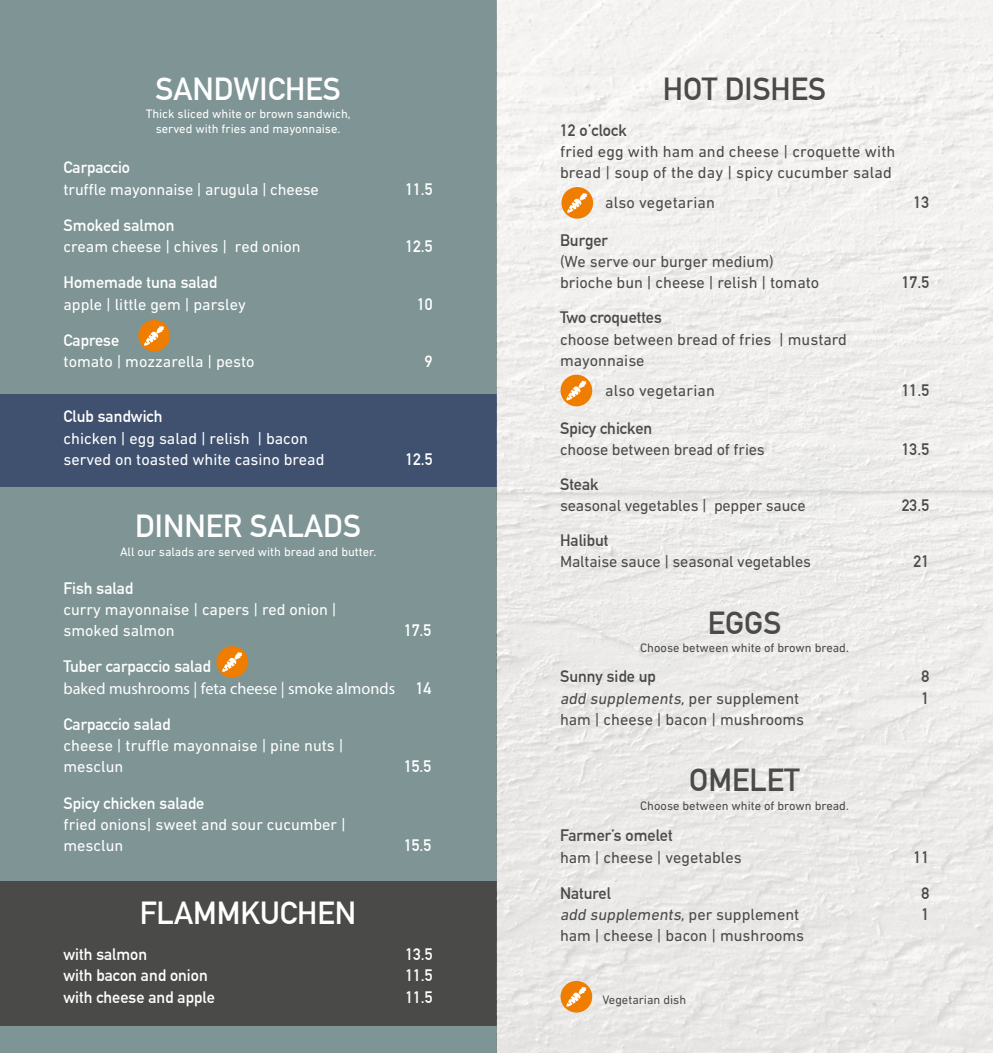
<style>
.page{position:relative;width:993px;height:1053px;background:#fff}
.page>*{position:absolute;margin:0;border:0;box-sizing:border-box;transform-origin:0 0}
.t1{font:700 31.25px "DIN Alternate";color:#fff}
.t2{font:700 31.25px "DIN Alternate";color:#4a4a49}
.t3{font:16.25px/21.2px "DIN Next LT Pro";color:#4a4a49}
.t4{font:16.25px/21.2px "DIN Next LT Pro";color:#fff}
.t5{font:700 16.25px "DIN Alternate";color:#fff}
.t6{font:700 16.25px "DIN Alternate";color:#4a4a49}
.t7{font:italic 16.25px "DIN Next LT Pro";color:#4a4a49}
.t8{font:16.25px "Myriad Pro";color:#fff}
.t9{font:12.5px/15px "DIN Next LT Pro";color:#fff;text-align:center}
.t10{font:12.5px "DIN Next LT Pro";color:#4a4a49}
.s1{font-style:normal}
</style>
<div class="page">
<div style="left:0;top:0;width:496px;height:1052px;background:#7e9495"></div>
<div style="left:0;top:881px;width:496px;height:144px;background:#4a4a49"></div>
<div style="left:0;top:394px;width:496px;height:92px;background:#3f516f"></div>
<img style="left:496px;top:0;width:496px;height:1052px">
<div style="left:216px;top:646px;width:32px;height:31px;background:#ef7d00;border-radius:50%"></div>
<svg style="left:222px;top:652px;width:20px;height:20px"></svg>
<svg style="left:560px;top:980px;width:32px;height:32px"></svg>
<svg style="left:565px;top:986px;width:21px;height:22px"></svg>
<div style="left:138px;top:320px;width:32px;height:31px;background:#ef7d00;border-radius:50%"></div>
<svg style="left:144px;top:326px;width:20px;height:20px"></svg>
<div style="left:561px;top:187px;width:32px;height:32px;background:#ef7d00;border-radius:50%"></div>
<svg style="left:567px;top:193px;width:20px;height:20px"></svg>
<svg style="left:560px;top:374px;width:32px;height:32px"></svg>
<svg style="left:565px;top:380px;width:21px;height:22px"></svg>
<h1 class="t1" style="left:155px;top:65px;width:187px">SANDWICHES</h1>
<p class="t9" style="left:146px;top:106px;width:206px">Thick sliced white or brown sandwich, served with fries and mayonnaise.</p>
<p class="t5" style="left:63px;top:155px;width:68px">Carpaccio</p>
<p class="t4" style="left:63px;top:178px;width:257px">truffle mayonnaise | arugula | cheese</p>
<p class="t5" style="left:405px;top:176px;width:29px">11.5</p>
<p class="t5" style="left:63px;top:213px;width:112px">Smoked salmon</p>
<p class="t4" style="left:63px;top:236px;width:239px">cream cheese | chives | red onion</p>
<p class="t5" style="left:405px;top:234px;width:29px">12.5</p>
<p class="t5" style="left:63px;top:270px;width:155px">Homemade tuna salad</p>
<p class="t4" style="left:63px;top:293px;width:184px">apple | little gem | parsley</p>
<p class="t5" style="left:417px;top:291px;width:17px">10</p>
<p class="t5" style="left:63px;top:328px;width:57px">Caprese</p>
<p class="t4" style="left:63px;top:351px;width:192px">tomato | mozzarella | pesto</p>
<p class="t5" style="left:424px;top:349px;width:9px">9</p>
<p class="t5" style="left:63px;top:404px;width:100px">Club sandwich</p>
<p class="t4" style="left:63px;top:427px;width:262px">chicken | egg salad | relish | bacon served on toasted white casino bread</p>
<h1 class="t1" style="left:135px;top:502px;width:227px">DINNER SALADS</h1>
<p class="t9" style="left:120px;top:544px;width:258px">All our salads are served with bread and butter.</p>
<p class="t5" style="left:63px;top:575px;width:71px">Fish salad</p>
<p class="t4" style="left:63px;top:598px;width:274px">curry mayonnaise | capers | red onion | smoked salmon</p>
<p class="t5" style="left:405px;top:446px;width:29px">12.5</p>
<p class="t5" style="left:404px;top:618px;width:29px">17.5</p>
<p class="t5" style="left:63px;top:654px;width:149px">Tuber carpaccio salad</p>
<p class="t8" style="left:63px;top:678px;width:333px">baked mushrooms | feta cheese | smoke almonds</p>
<p class="t5" style="left:415px;top:675px;width:17px">14</p>
<p class="t5" style="left:63px;top:711px;width:109px">Carpaccio salad</p>
<p class="t4" style="left:63px;top:734px;width:281px">cheese | truffle mayonnaise | pine nuts | mesclun</p>
<p class="t5" style="left:404px;top:754px;width:29px">15.5</p>
<p class="t5" style="left:63px;top:790px;width:142px">Spicy chicken salade</p>
<p class="t4" style="left:63px;top:813px;width:284px">fried onions| sweet and sour cucumber | mesclun</p>
<p class="t5" style="left:404px;top:833px;width:29px">15.5</p>
<h1 class="t1" style="left:140px;top:888px;width:218px">FLAMMKUCHEN</h1>
<p class="t5" style="left:63px;top:941px;width:85px">with salmon</p>
<p class="t5" style="left:405px;top:941px;width:29px">13.5</p>
<p class="t5" style="left:63px;top:963px;width:146px">with bacon and onion</p>
<p class="t5" style="left:405px;top:963px;width:29px">11.5</p>
<p class="t5" style="left:63px;top:984px;width:153px">with cheese and apple</p>
<p class="t5" style="left:405px;top:984px;width:29px">11.5</p>
<h1 class="t2" style="left:662px;top:65px;width:165px">HOT DISHES</h1>
<p class="t6" style="left:560px;top:118px;width:68px">12 o’clock</p>
<p class="t3" style="left:560px;top:141px;width:337px">fried egg with ham and cheese | croquette with bread | soup of the day | spicy cucumber salad</p>
<p class="t3" style="left:605px;top:192px;width:111px">also vegetarian</p>
<p class="t6" style="left:913px;top:190px;width:17px">13</p>
<p class="t6" style="left:560px;top:228px;width:49px">Burger</p>
<p class="t3" style="left:560px;top:251px;width:261px">(We serve our burger medium) brioche bun | cheese | relish | tomato</p>
<p class="t6" style="left:901px;top:270px;width:29px">17.5</p>
<p class="t6" style="left:560px;top:305px;width:103px">Two croquettes</p>
<p class="t3" style="left:560px;top:328px;width:288px">choose between bread of fries | mustard mayonnaise</p>
<p class="t3" style="left:605px;top:379px;width:111px">also vegetarian</p>
<p class="t6" style="left:901px;top:378px;width:29px">11.5</p>
<p class="t6" style="left:560px;top:415px;width:94px">Spicy chicken</p>
<p class="t3" style="left:560px;top:438px;width:206px">choose between bread of fries</p>
<p class="t6" style="left:901px;top:436px;width:29px">13.5</p>
<p class="t6" style="left:560px;top:471px;width:40px">Steak</p>
<p class="t3" style="left:560px;top:494px;width:247px">seasonal vegetables | pepper sauce</p>
<p class="t6" style="left:901px;top:493px;width:29px">23.5</p>
<p class="t6" style="left:560px;top:528px;width:50px">Halibut</p>
<p class="t3" style="left:560px;top:551px;width:252px">Maltaise sauce | seasonal vegetables</p>
<p class="t6" style="left:913px;top:549px;width:17px">21</p>
<h1 class="t2" style="left:707px;top:598px;width:75px">EGGS</h1>
<p class="t10" style="left:640px;top:641px;width:210px">Choose between white of brown bread.</p>
<p class="t6" style="left:560px;top:664px;width:97px">Sunny side up</p>
<p class="t6" style="left:921px;top:664px;width:9px">8</p>
<p class="t7" style="left:560px;top:688px;width:241px">add supplements, <span class="s1">p e r s u p p l e m e n t</span></p>
<p class="t6" style="left:921px;top:685px;width:9px">1</p>
<p class="t3" style="left:560px;top:708px;width:245px">ham | cheese | bacon | mushrooms</p>
<h1 class="t2" style="left:689px;top:756px;width:112px">OMELET</h1>
<p class="t10" style="left:640px;top:798px;width:210px">Choose between white of brown bread.</p>
<p class="t6" style="left:560px;top:823px;width:114px">Farmer’s omelet</p>
<p class="t3" style="left:560px;top:846px;width:183px">ham | cheese | vegetables</p>
<p class="t6" style="left:913px;top:844px;width:17px">11</p>
<p class="t6" style="left:560px;top:880px;width:52px">Naturel</p>
<p class="t6" style="left:921px;top:880px;width:9px">8</p>
<p class="t7" style="left:560px;top:905px;width:241px">add supplements, <span class="s1">p e r s u p p l e m e n t</span></p>
<p class="t6" style="left:921px;top:901px;width:9px">1</p>
<p class="t3" style="left:560px;top:924px;width:245px">ham | cheese | bacon | mushrooms</p>
<p class="t10" style="left:602px;top:992px;width:85px">Vegetarian dish</p>
</div>
